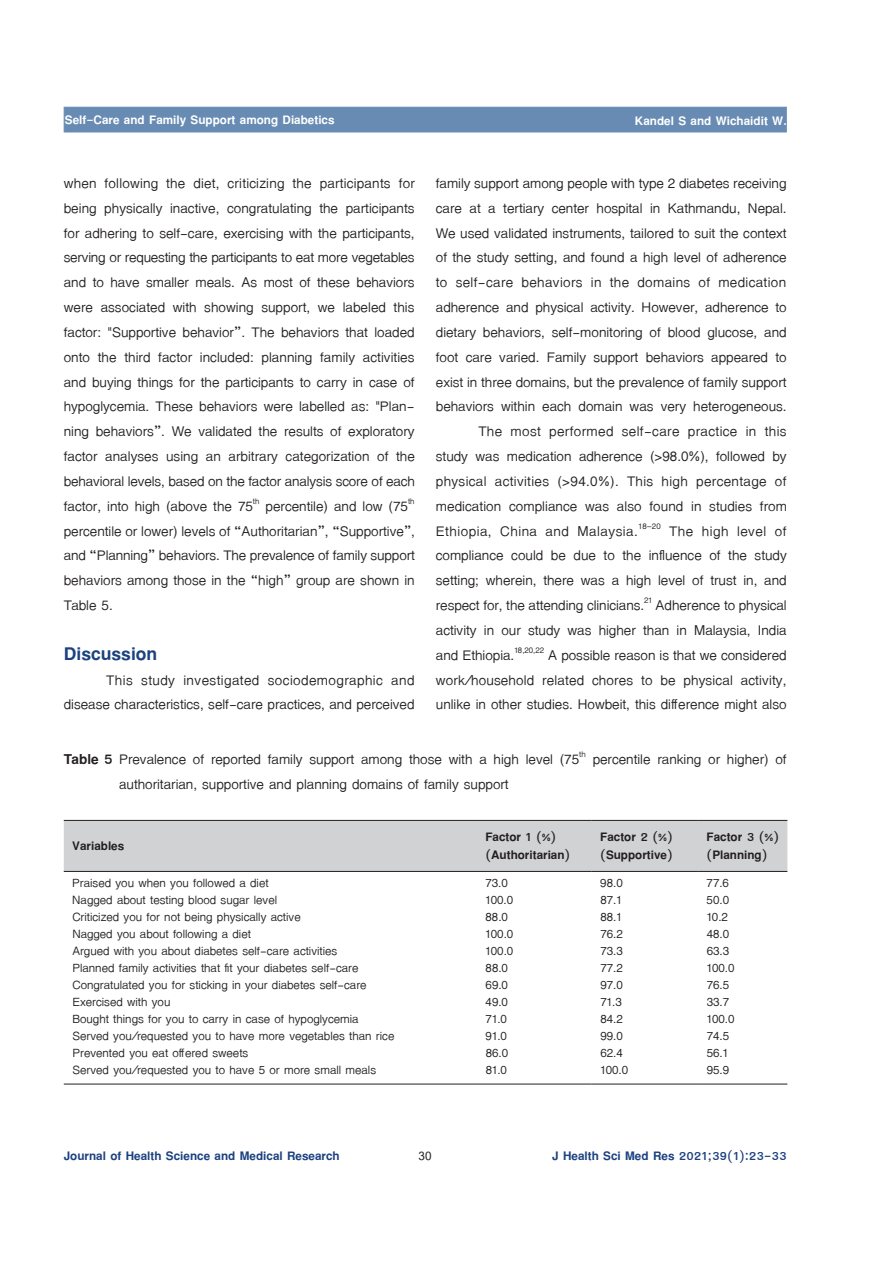
<style>
.page{position:relative;width:893px;height:1263px;background:#fff}
.page>*{position:absolute;margin:0;border:0;box-sizing:border-box;transform-origin:0 0}
.t1{font:700 27px "TF Lanna";color:#1b417f}
.t2{font:21px/24.8px "TF Lanna";color:#231f20;text-align:right}
.t3{font:18px "TF Lanna";color:#231f20}
.t4{font:700 18px/18px "TF Lanna";color:#231f20}
.t5{font:700 18px "TF Lanna";color:#1b417f}
.t6{font:700 18px "TF Lanna";color:#fff}
.t7{font:700 18px "Cordia UPC";color:#231f20}
.s1{font-weight:700}
</style>
<div class="page">
<div style="left:64px;top:107px;width:723px;height:25px;background:#678bb3"></div>
<div style="left:64px;top:821px;width:723px;height:50px;background:#d1d2d4"></div>
<hr style="left:64px;top:820px;width:413px;height:1px;background:#231f20">
<hr style="left:477px;top:820px;width:115px;height:1px;background:#231f20">
<hr style="left:592px;top:820px;width:106px;height:1px;background:#231f20">
<hr style="left:698px;top:820px;width:89px;height:1px;background:#231f20">
<hr style="left:64px;top:871px;width:413px;height:1px;background:#231f20">
<hr style="left:477px;top:871px;width:115px;height:1px;background:#231f20">
<hr style="left:592px;top:871px;width:106px;height:1px;background:#231f20">
<hr style="left:698px;top:871px;width:89px;height:1px;background:#231f20">
<hr style="left:64px;top:1084px;width:413px;height:1px;background:#231f20">
<hr style="left:477px;top:1084px;width:115px;height:1px;background:#231f20">
<hr style="left:592px;top:1084px;width:106px;height:1px;background:#231f20">
<hr style="left:698px;top:1084px;width:89px;height:1px;background:#231f20">
<p class="t6" style="left:65px;top:109px;width:271px">Self-Care and Family Support among Diabetics</p>
<p class="t6" style="left:635px;top:109px;width:153px">Kandel S and Wichaidit W.</p>
<p class="t2" style="left:64px;top:171px;width:353px;text-align:justify">when following the diet, criticizing the participants for being physically inactive, congratulating the participants for adhering to self-care, exercising with the participants, serving or requesting the participants to eat more vegetables and to have smaller meals. As most of these behaviors were associated with showing support, we labeled this factor: "Supportive behavior”. The behaviors that loaded onto the third factor included: planning family activities and buying things for the participants to carry in case of hypoglycemia. These behaviors were labelled as: "Plan&shy;ning behaviors”. We validated the results of exploratory factor analyses using an arbitrary categorization of the behavioral levels, based on the factor analysis score of each factor, into high (above the 75<sup>th</sup> percentile) and low (75<sup>th </sup>percentile or lower) levels of “Authoritarian”, “Supportive”, and “Planning” behaviors. The prevalence of family support behaviors among those in the “high” group are shown in Table 5.</p>
<p class="t1" style="left:64px;top:636px;width:95px">Discussion</p>
<p class="t2" style="left:64px;top:667px;width:352px">This study investigated sociodemographic and disease characteristics, self-care practices, and perceived</p>
<p class="t2" style="left:436px;top:171px;width:353px">family support among people with type 2 diabetes receiving care at a tertiary center hospital in Kathmandu, Nepal.<br>We used validated instruments, tailored to suit the context of the study setting, and found a high level of adherence to self-care behaviors in the domains of medication adherence and physical activity. However, adherence to dietary behaviors, self-monitoring of blood glucose, and foot care varied. Family support behaviors appeared to exist in three domains, but the prevalence of family support behaviors within each domain was very heterogeneous.<br>The most performed self-care practice in this<br>study was medication adherence (&gt;98.0%), followed by physical activities (&gt;94.0%). This high percentage of medication compliance was also found in studies from Ethiopia, China and Malaysia.<sup>18–20</sup> The high level of compliance could be due to the influence of the study setting; wherein, there was a high level of trust in, and respect for, the attending clinicians.<sup>21</sup> Adherence to physical activity in our study was higher than in Malaysia, India and Ethiopia.<sup>18,20,22</sup> A possible reason is that we considered work/household related chores to be physical activity, unlike in other studies. Howbeit, this difference might also</p>
<p class="t2" style="left:119px;top:746px;width:669px;line-height:25.2px;text-align:left;text-indent:-55px"><span class="s1">Table 5</span> Prevalence of reported family support among those with a high level (75<sup>th</sup> percentile ranking or higher) of authoritarian, supportive and planning domains of family support</p>
<p class="t4" style="left:72px;top:836px;width:54px">Variables</p>
<p class="t4" style="left:485px;top:827px;width:86px">Factor 1 (%) (Authoritarian)</p>
<p class="t4" style="left:600px;top:827px;width:74px">Factor 2 (%) (Supportive)</p>
<p class="t4" style="left:707px;top:827px;width:74px">Factor 3 (%) (Planning)</p>
<p class="t3" style="left:72px;top:872px;width:198px">Praised you when you followed a diet</p>
<p class="t3" style="left:485px;top:872px;width:24px">73.0</p>
<p class="t3" style="left:600px;top:872px;width:24px">98.0</p>
<p class="t3" style="left:707px;top:872px;width:24px">77.6</p>
<p class="t3" style="left:72px;top:889px;width:206px">Nagged about testing blood sugar level</p>
<p class="t3" style="left:485px;top:889px;width:29px">100.0</p>
<p class="t3" style="left:600px;top:889px;width:23px">87.1</p>
<p class="t3" style="left:707px;top:889px;width:24px">50.0</p>
<p class="t3" style="left:72px;top:906px;width:230px">Criticized you for not being physically active</p>
<p class="t3" style="left:485px;top:906px;width:24px">88.0</p>
<p class="t3" style="left:600px;top:906px;width:23px">88.1</p>
<p class="t3" style="left:707px;top:906px;width:23px">10.2</p>
<p class="t3" style="left:72px;top:923px;width:180px">Nagged you about following a diet</p>
<p class="t3" style="left:486px;top:923px;width:29px">100.0</p>
<p class="t3" style="left:600px;top:923px;width:24px">76.2</p>
<p class="t3" style="left:707px;top:923px;width:24px">48.0</p>
<p class="t3" style="left:72px;top:940px;width:266px">Argued with you about diabetes self-care activities</p>
<p class="t3" style="left:486px;top:940px;width:29px">100.0</p>
<p class="t3" style="left:600px;top:940px;width:24px">73.3</p>
<p class="t3" style="left:707px;top:940px;width:24px">63.3</p>
<p class="t3" style="left:72px;top:957px;width:288px">Planned family activities that fit your diabetes self-care</p>
<p class="t3" style="left:486px;top:957px;width:24px">88.0</p>
<p class="t3" style="left:600px;top:957px;width:24px">77.2</p>
<p class="t3" style="left:707px;top:957px;width:29px">100.0</p>
<p class="t3" style="left:72px;top:974px;width:296px">Congratulated you for sticking in your diabetes self-care</p>
<p class="t3" style="left:486px;top:974px;width:24px">69.0</p>
<p class="t3" style="left:600px;top:974px;width:24px">97.0</p>
<p class="t3" style="left:707px;top:974px;width:24px">76.5</p>
<p class="t3" style="left:72px;top:991px;width:99px">Exercised with you</p>
<p class="t3" style="left:486px;top:991px;width:24px">49.0</p>
<p class="t3" style="left:600px;top:991px;width:23px">71.3</p>
<p class="t3" style="left:707px;top:991px;width:24px">33.7</p>
<p class="t3" style="left:72px;top:1008px;width:288px">Bought things for you to carry in case of hypoglycemia</p>
<p class="t3" style="left:486px;top:1008px;width:23px">71.0</p>
<p class="t3" style="left:600px;top:1008px;width:24px">84.2</p>
<p class="t3" style="left:707px;top:1008px;width:29px">100.0</p>
<p class="t3" style="left:72px;top:1025px;width:323px">Served you/requested you to have more vegetables than rice</p>
<p class="t3" style="left:486px;top:1025px;width:23px">91.0</p>
<p class="t3" style="left:600px;top:1025px;width:24px">99.0</p>
<p class="t3" style="left:707px;top:1025px;width:24px">74.5</p>
<p class="t3" style="left:72px;top:1042px;width:177px">Prevented you eat offered sweets</p>
<p class="t3" style="left:486px;top:1042px;width:24px">86.0</p>
<p class="t3" style="left:600px;top:1042px;width:24px">62.4</p>
<p class="t3" style="left:707px;top:1042px;width:23px">56.1</p>
<p class="t3" style="left:72px;top:1059px;width:305px">Served you/requested you to have 5 or more small meals</p>
<p class="t3" style="left:486px;top:1059px;width:23px">81.0</p>
<p class="t3" style="left:600px;top:1059px;width:29px">100.0</p>
<p class="t3" style="left:707px;top:1059px;width:24px">95.9</p>
<p class="t5" style="left:64px;top:1145px;width:277px">Journal of Health Science and Medical Research</p>
<p class="t7" style="left:418px;top:1145px;width:15px">30</p>
<p class="t5" style="left:552px;top:1145px;width:236px">J Health Sci Med Res 2021;39(1):23-33</p>
</div>
